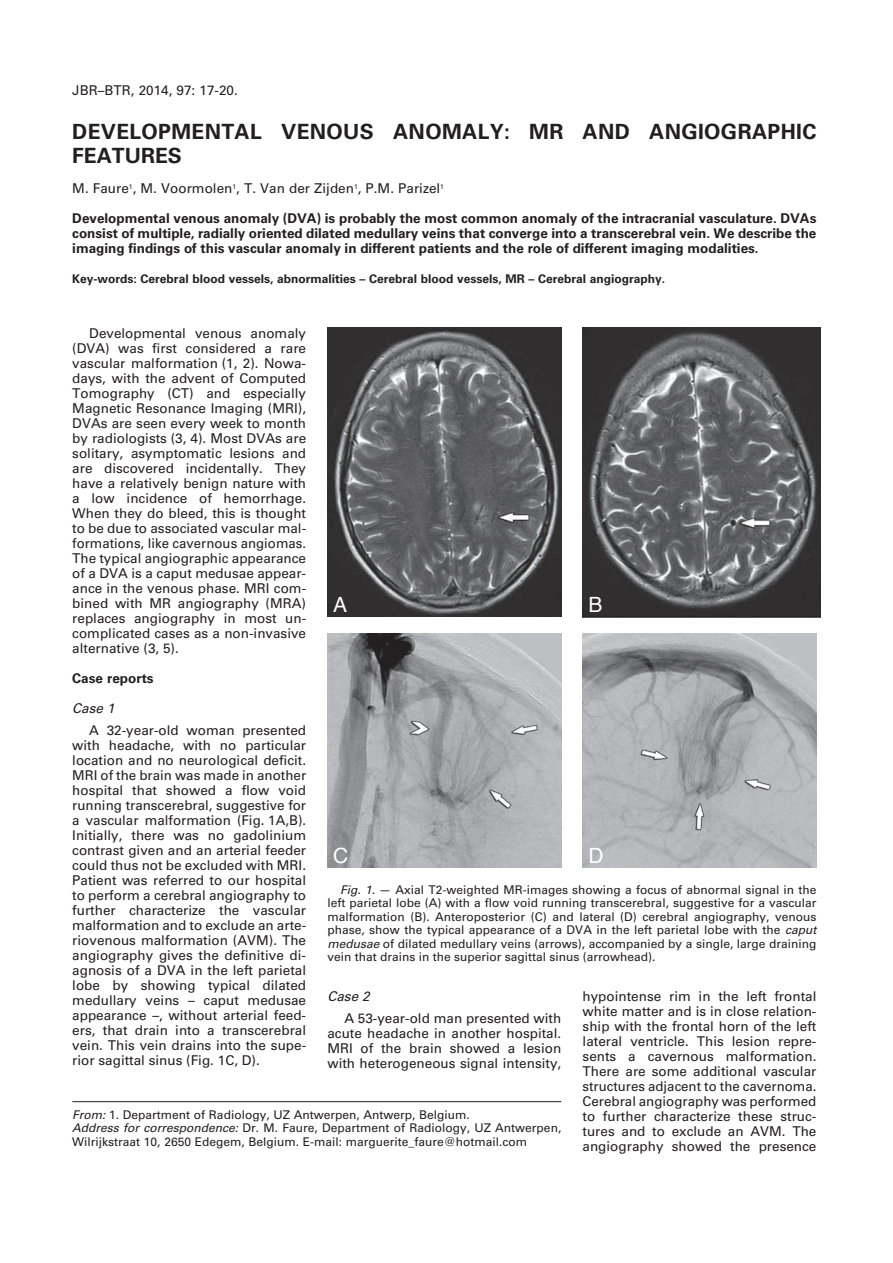
<style>
.page{position:relative;width:893px;height:1263px;background:#fff}
.page>*{position:absolute;margin:0;border:0;box-sizing:border-box;transform-origin:0 0}
.t1{font:700 21px/24px "Univers";letter-spacing:.015em;color:#231f20}
.t2{font:21px "Helvetica";color:#fff}
.t3{font:13.5px/15px "Univers";color:#231f20;text-align:justify}
.t4{font:700 13.5px/15px "Univers";color:#231f20;text-align:justify}
.t5{font:13.5px "Univers";color:#231f20}
.t6{font:italic 13.5px "Univers";color:#231f20}
.t7{font:12px/13.5px "Univers";color:#231f20}
.t8{font:700 12px "Univers";color:#231f20}
.s1{font-style:italic}
</style>
<div class="page">
<hr style="left:72px;top:1101px;width:489px;height:1px;background:#231f20">
<img style="left:327px;top:327px;width:234px;height:290px">
<img style="left:583px;top:327px;width:237px;height:291px">
<img style="left:327px;top:634px;width:234px;height:233px">
<img style="left:583px;top:634px;width:233px;height:233px">
<p class="t5" style="left:72px;top:82px;width:167px">JBR–BTR, 2014, 97: 17-20.</p>
<h1 class="t1" style="left:72px;top:120px;width:742px">Developmental Venous anomaly: MR and angiographic features</h1>
<p class="t3" style="left:72px;top:181px;width:373px">M. Faure<sup>1</sup>, M. Voormolen<sup>1</sup>, T. Van der Zijden<sup>1</sup>, P.M. Parizel<sup>1</sup></p>
<p class="t4" style="left:72px;top:211px;width:746px">Developmental venous anomaly (DVA) is probably the most common anomaly of the intracranial vasculature. DVAs consist of multiple, radially oriented dilated medullary veins that converge into a transcerebral vein. We describe the imaging findings of this vascular anomaly in different patients and the role of different imaging modalities.</p>
<p class="t8" style="left:72px;top:272px;width:594px">Key-words: Cerebral blood vessels, abnormalities – Cerebral blood vessels, MR – Cerebral angiography.</p>
<p class="t3" style="left:72px;top:325px;width:235px;text-indent:17px">Developmental venous anomaly (DVA) was first considered a rare vascular malformation (1, 2). Nowa&shy;days, with the advent of Computed Tomography (CT) and especially Magnetic Resonance Imaging (MRI), DVAs are seen every week to month by radiologists (3, 4). Most DVAs are solitary, asymptomatic lesions and are discovered incidentally. They have a relatively benign nature with a low incidence of hemorrhage.<br>When they do bleed, this is thought to be due to associated vascular mal&shy;formations, like cavernous angiomas.<br>The typical angiographic appearance of a DVA is a caput medusae appear&shy;ance in the venous phase. MRI com&shy;bined with MR angiography (MRA) replaces angiography in most un&shy;complicated cases as a non-invasive alternative (3, 5).</p>
<p class="t4" style="left:72px;top:670px;width:83px">Case reports</p>
<p class="t6" style="left:72px;top:700px;width:44px">Case 1</p>
<p class="t3" style="left:72px;top:723px;width:235px;text-indent:17px">A 32-year-old woman presented with headache, with no particular location and no neurological deficit.<br>MRI of the brain was made in another hospital that showed a flow void running transcerebral, suggestive for a vascular malformation (Fig. 1A,B).<br>Initially, there was no gadolinium contrast given and an arterial feeder could thus not be excluded with MRI.<br>Patient was referred to our hospital to perform a cerebral angiography to further characterize the vascular malformation and to exclude an arte&shy;riovenous malformation (AVM). The angiography gives the definitive di&shy;agnosis of a DVA in the left parietal lobe by showing typical dilated medullary veins – caput medusae appearance –, without arterial feed&shy;ers, that drain into a transcerebral vein. This vein drains into the supe&shy;rior sagittal sinus (Fig. 1C, D).</p>
<h1 class="t2" style="left:333px;top:588px;width:16px">A</h1>
<h1 class="t2" style="left:588px;top:588px;width:16px">B</h1>
<h1 class="t2" style="left:333px;top:839px;width:17px">C</h1>
<h1 class="t2" style="left:588px;top:839px;width:17px">D</h1>
<p class="t7" style="left:327px;top:882px;width:491px;text-align:justify;text-indent:13px"><span class="s1">Fig. 1.</span> — Axial T2-weighted MR-images showing a focus of abnormal signal in the left parietal lobe (A) with a flow void running transcerebral, suggestive for a vascular malformation (B). Anteroposterior (C) and lateral (D) cerebral angiography, venous phase, show the typical appearance of a DVA in the left parietal lobe with the <span class="s1">caput medusae</span> of dilated medullary veins (arrows), accompanied by a single, large draining vein that drains in the superior sagittal sinus (arrowhead).</p>
<p class="t3" style="left:583px;top:989px;width:235px">hypointense rim in the left frontal white matter and is in close relation&shy;ship with the frontal horn of the left lateral ventricle. This lesion repre&shy;sents a cavernous malformation.<br>There are some additional vascular structures adjacent to the cavernoma.<br>Cerebral angiography was performed to further characterize these struc&shy;tures and to exclude an AVM. The angiography showed the presence</p>
<p class="t6" style="left:327px;top:988px;width:44px">Case 2</p>
<p class="t3" style="left:327px;top:1011px;width:235px;text-indent:17px">A 53-year-old man presented with acute headache in another hospital.<br>MRI of the brain showed a lesion with heterogeneous signal intensity,</p>
<p class="t7" style="left:72px;top:1108px;width:490px"><span class="s1">From:</span> 1. Department of Radiology, UZ Antwerpen, Antwerp, Belgium.<br><span class="s1">Address for correspondence:</span> Dr. M. Faure, Department of Radiology, UZ Antwerpen,<br>Wilrijkstraat 10, 2650 Edegem, Belgium. E-mail: marguerite_faure@hotmail.com</p>
</div>
